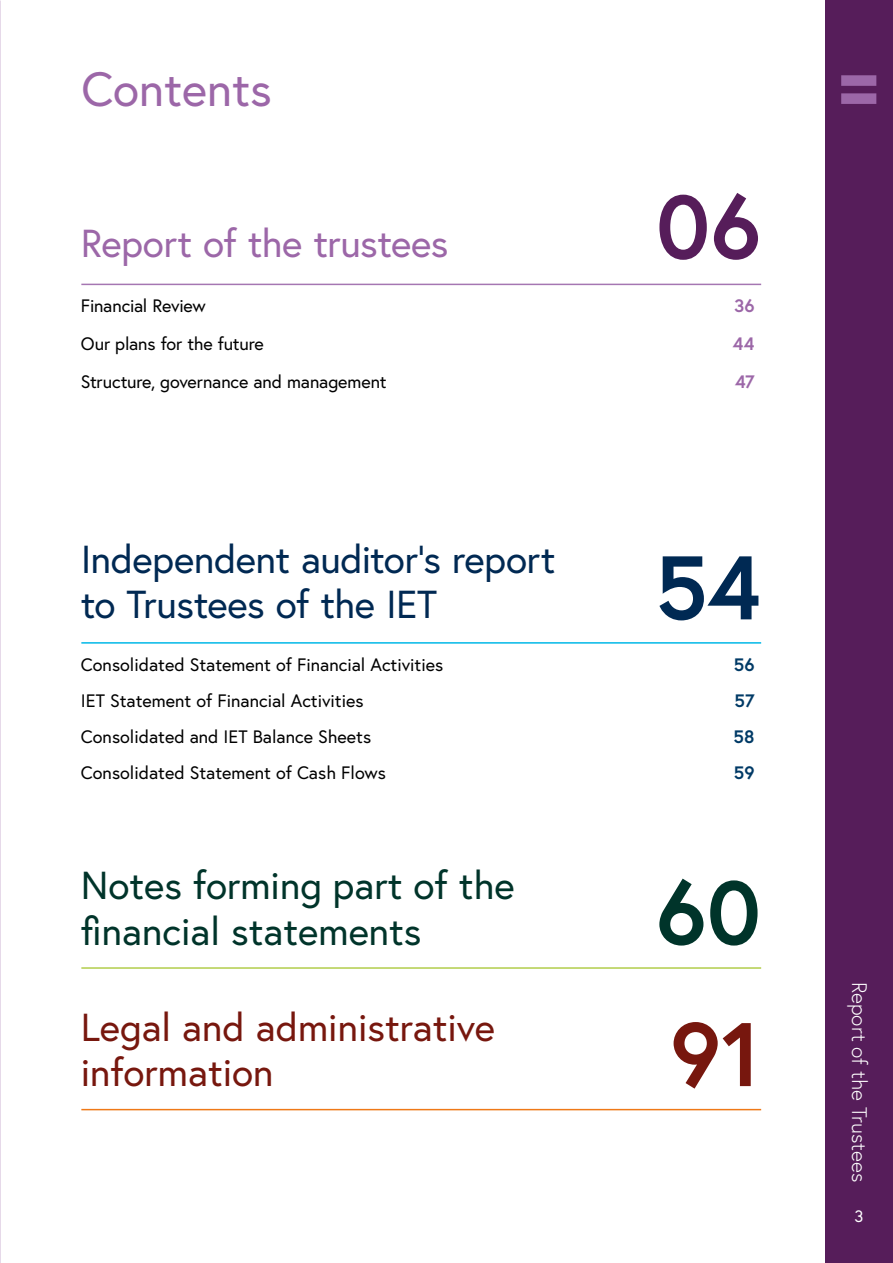
<style>
.page{position:relative;width:893px;height:1263px;background:#fff}
.page>*{position:absolute;margin:0;border:0;box-sizing:border-box;transform-origin:0 0}
.t1{font:700 90px "Europa";color:#561d5a}
.t2{font:700 90px "Europa";color:#002953}
.t3{font:700 90px "Europa";color:#00342a}
.t4{font:700 90px "Europa";color:#77170e}
.t5{font:48px "Europa";color:#9c67a8}
.t6{font:39px/45px "Europa";letter-spacing:-.015em;color:#002953}
.t7{font:39px/45px "Europa";color:#00342a}
.t8{font:39px/45px "Europa";color:#77170e}
.t9{font:39px "Europa";letter-spacing:-.015em;color:#9c67a8}
.t10{font:300 21px "Europa";color:#fff}
.t11{font:18px "Europa";color:#000}
.t12{font:700 18px "Europa";color:#003a66}
.t13{font:700 18px "Europa";color:#9c67a8}
.t14{font:16.5px "Europa";color:#fff}
</style>
<div class="page">
<div style="left:825px;top:0;width:68px;height:1263px;background:#561d5a"></div>
<svg style="left:841px;top:75px;width:35px;height:29px"></svg>
<hr style="left:81px;top:284px;width:680px;height:1px;background:#a576b2">
<hr style="left:81px;top:642px;width:680px;height:2px;background:#00b8e7">
<hr style="left:81px;top:967px;width:680px;height:2px;background:#b2cd4b">
<hr style="left:81px;top:1109px;width:680px;height:1px;background:#ef7918">
<h2 class="t5" style="left:81px;top:59px;width:192px">Contents</h2>
<h3 class="t9" style="left:81px;top:219px;width:369px">Report of the trustees</h3>
<h1 class="t1" style="left:656px;top:166px;width:107px">06</h1>
<p class="t11" style="left:81px;top:294px;width:126px">Financial Review</p>
<p class="t13" style="left:734px;top:293px;width:22px">36</p>
<p class="t11" style="left:81px;top:332px;width:184px">Our plans for the future</p>
<p class="t13" style="left:733px;top:331px;width:23px">44</p>
<p class="t11" style="left:81px;top:370px;width:307px">Structure, governance and management</p>
<p class="t13" style="left:735px;top:369px;width:21px">47</p>
<h3 class="t6" style="left:81px;top:536px;width:476px">Independent auditor’s report to Trustees of the IET</h3>
<h1 class="t2" style="left:655px;top:526px;width:108px">54</h1>
<p class="t11" style="left:81px;top:654px;width:364px">Consolidated Statement of Financial Activities</p>
<p class="t12" style="left:734px;top:653px;width:22px">56</p>
<p class="t11" style="left:81px;top:690px;width:284px">IET Statement of Financial Activities</p>
<p class="t12" style="left:734px;top:689px;width:21px">57</p>
<p class="t11" style="left:81px;top:726px;width:292px">Consolidated and IET Balance Sheets</p>
<p class="t12" style="left:734px;top:725px;width:22px">58</p>
<p class="t11" style="left:81px;top:762px;width:307px">Consolidated Statement of Cash Flows</p>
<p class="t12" style="left:734px;top:761px;width:22px">59</p>
<h3 class="t7" style="left:81px;top:863px;width:435px">Notes forming part of the financial statements</h3>
<h3 class="t8" style="left:81px;top:1004px;width:416px">Legal and administrative information</h3>
<h1 class="t3" style="left:656px;top:851px;width:107px">60</h1>
<h1 class="t4" style="left:670px;top:993px;width:92px">91</h1>
<p class="t10" style="left:873px;top:982px;width:202px;rotate:90deg">Report of the Trustees</p>
<p class="t14" style="left:854px;top:1205px;width:10px">3</p>
</div>
